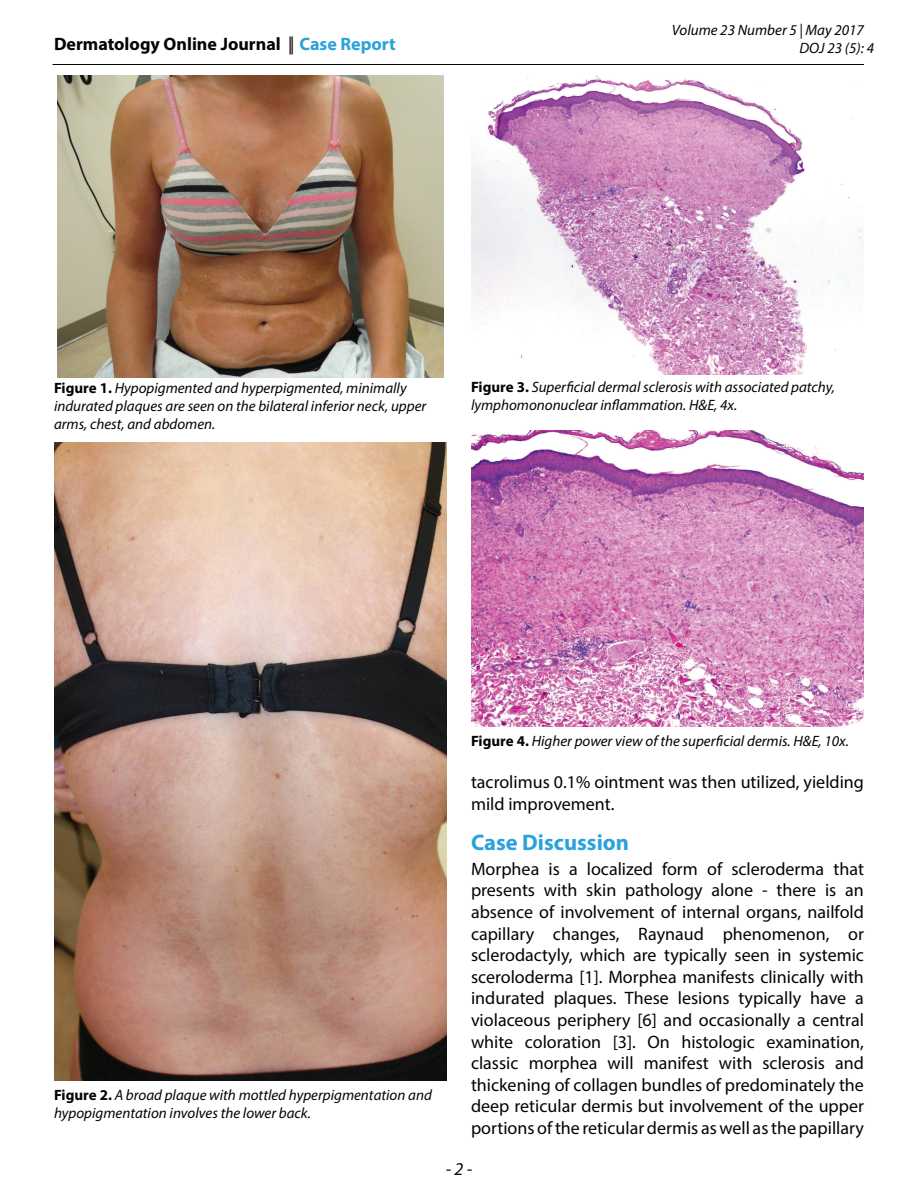
<style>
.page{position:relative;width:918px;height:1188px;background:#fff}
.page>*{position:absolute;margin:0;border:0;box-sizing:border-box;transform-origin:0 0}
.t1{font:700 22.5px "Myriad Pro";color:#2aa2db}
.t2{font:18px/21.6px "Myriad Pro";color:#040503}
.t3{font:700 18px "Myriad Pro";color:#040503}
.t4{font:italic 18px "Myriad Pro";color:#040503}
.t5{font:italic 15px/18px "Myriad Pro";color:#040503}
.s1{font-weight:400}
.s2{color:#2aa2db}
.s3{font-weight:700;font-style:normal}
</style>
<div class="page">
<hr style="left:52px;top:64px;width:812px;height:1px;background:#040503">
<img style="left:54px;top:443px;width:393px;height:638px">
<img style="left:471px;top:76px;width:393px;height:298px">
<img style="left:471px;top:431px;width:393px;height:296px">
<img style="left:58px;top:75px;width:385px;height:302px">
<p class="t3" style="left:54px;top:32px;width:343px">Dermatology Online Journal <span class="s1">||</span> <span class="s2">Case Report</span></p>
<p class="t5" style="left:800px;top:20px;width:76px;text-indent:-128px">Volume 23 Number 5 | May 2017<br>DOJ 23 (5): 4</p>
<p class="t5" style="left:54px;top:379px;width:374px"><span class="s3">Figure 1.</span> Hypopigmented and hyperpigmented, minimally indurated plaques are seen on the bilateral inferior neck, upper arms, chest, and abdomen.</p>
<p class="t5" style="left:471px;top:378px;width:366px"><span class="s3">Figure 3.</span> Superficial dermal sclerosis with associated patchy, lymphomononuclear inflammation. H&amp;E, 4x.</p>
<p class="t5" style="left:54px;top:1085px;width:379px"><span class="s3">Figure 2.</span> A broad plaque with mottled hyperpigmentation and hypopigmentation involves the lower back.</p>
<p class="t5" style="left:471px;top:732px;width:380px"><span class="s3">Figure 4.</span> Higher power view of the superficial dermis. H&amp;E, 10x.</p>
<p class="t2" style="left:471px;top:771px;width:395px">tacrolimus 0.1% ointment was then utilized, yielding mild improvement.</p>
<p class="t1" style="left:471px;top:828px;width:160px">Case Discussion</p>
<p class="t2" style="left:471px;top:858px;width:395px;text-align:justify">Morphea is a localized form of scleroderma that presents with skin pathology alone - there is an absence of involvement of internal organs, nailfold capillary changes, Raynaud phenomenon, or sclerodactyly, which are typically seen in systemic sceroloderma [1]. Morphea manifests clinically with indurated plaques. These lesions typically have a violaceous periphery [6] and occasionally a central white coloration [3]. On histologic examination, classic morphea will manifest with sclerosis and thickening of collagen bundles of predominately the deep reticular dermis but involvement of the upper portions of the reticular dermis as well as the papillary</p>
<p class="t4" style="left:446px;top:1157px;width:28px">- 2 -</p>
</div>
